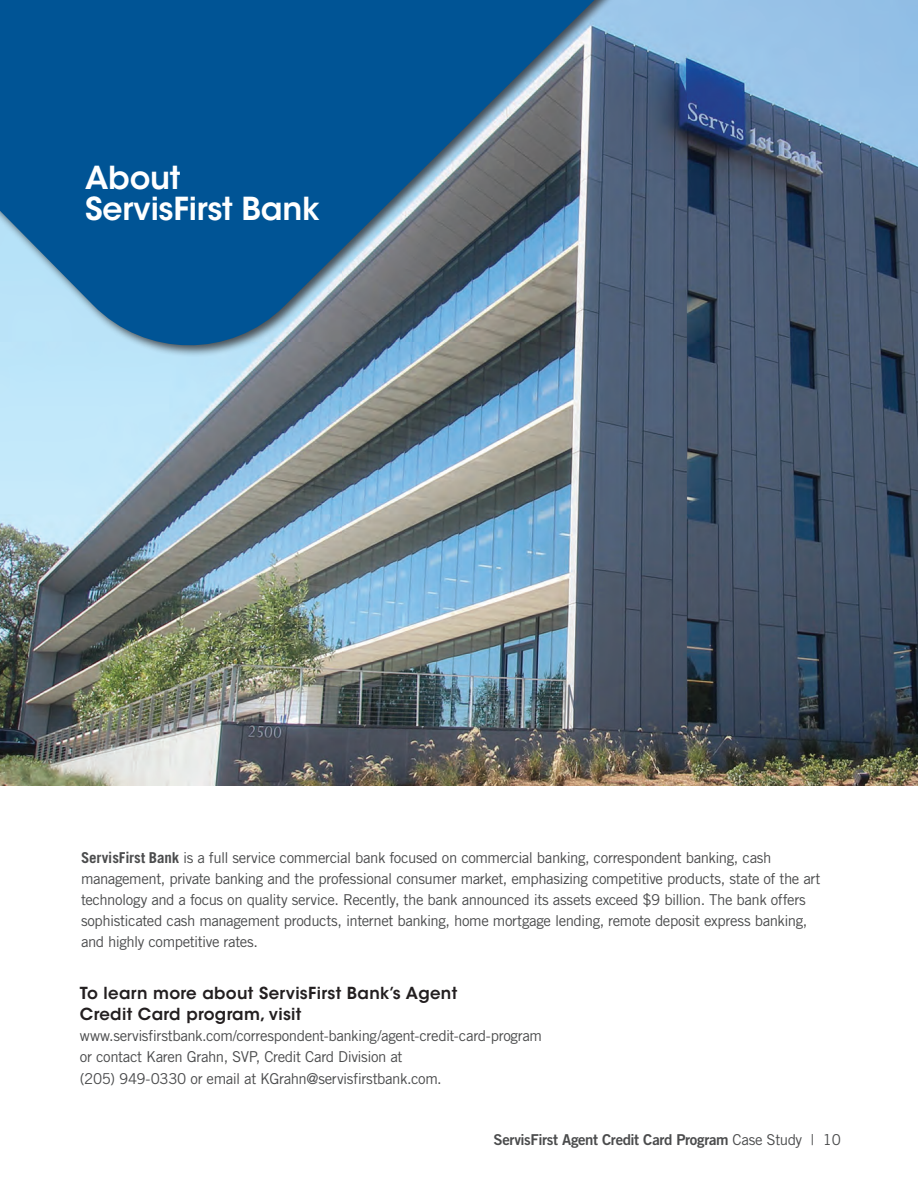
<style>
.page{position:relative;width:918px;height:1188px;background:#fff}
.page>*{position:absolute;margin:0;border:0;box-sizing:border-box;transform-origin:0 0}
.t1{font:600 31.5px/31.5px "ITC Avant Garde Std";letter-spacing:-.01em;color:#fff}
.t2{font:600 16.5px/21px "ITC Avant Garde Std";letter-spacing:.02em;color:#231f20}
.t3{font:15px/21px "Trade Gothic LT Std";letter-spacing:-.03em;color:#4b4c4d}
.t4{font:15px "Trade Gothic LT Std Bd 2";letter-spacing:-.025em;color:#4b4c4d}
.s1{font-weight:700}
.s2{font-family:"Trade Gothic LT Std"}
</style>
<div class="page">
<img style="left:0;top:0;width:918px;height:786px">
<svg style="left:0;top:0;width:664px;height:359px;background:#336994"></svg>
<svg style="left:0;top:109px;width:104px;height:215px;background:#327aaf"></svg>
<h1 class="t1" style="left:85px;top:161px;width:236px">About<br>ServisFirst Bank</h1>
<p class="t3" style="left:81px;top:847px;width:741px"><span class="s1">ServisFirst Bank</span> is a full service commercial bank focused on commercial banking, correspondent banking, cash management, private banking and the professional consumer market, emphasizing competitive products, state of the art technology and a focus on quality service. Recently, the bank announced its assets exceed $9 billion. The bank offers sophisticated cash management products, internet banking, home mortgage lending, remote deposit express banking, and highly competitive rates.</p>
<p class="t2" style="left:80px;top:983px;width:379px">To learn more about ServisFirst Bank’s Agent<br>Credit Card program, visit</p>
<p class="t3" style="left:80px;top:1025px;width:464px">www.servisfirstbank.com/correspondent-banking/agent-credit-card-program or contact Karen Grahn, SVP, Credit Card Division at<br>(205) 949-0330 or email at KGrahn@servisfirstbank.com.</p>
<p class="t4" style="left:494px;top:1130px;width:349px">ServisFirst Agent Credit Card Program <span class="s2">Case Study | 10</span></p>
</div>
